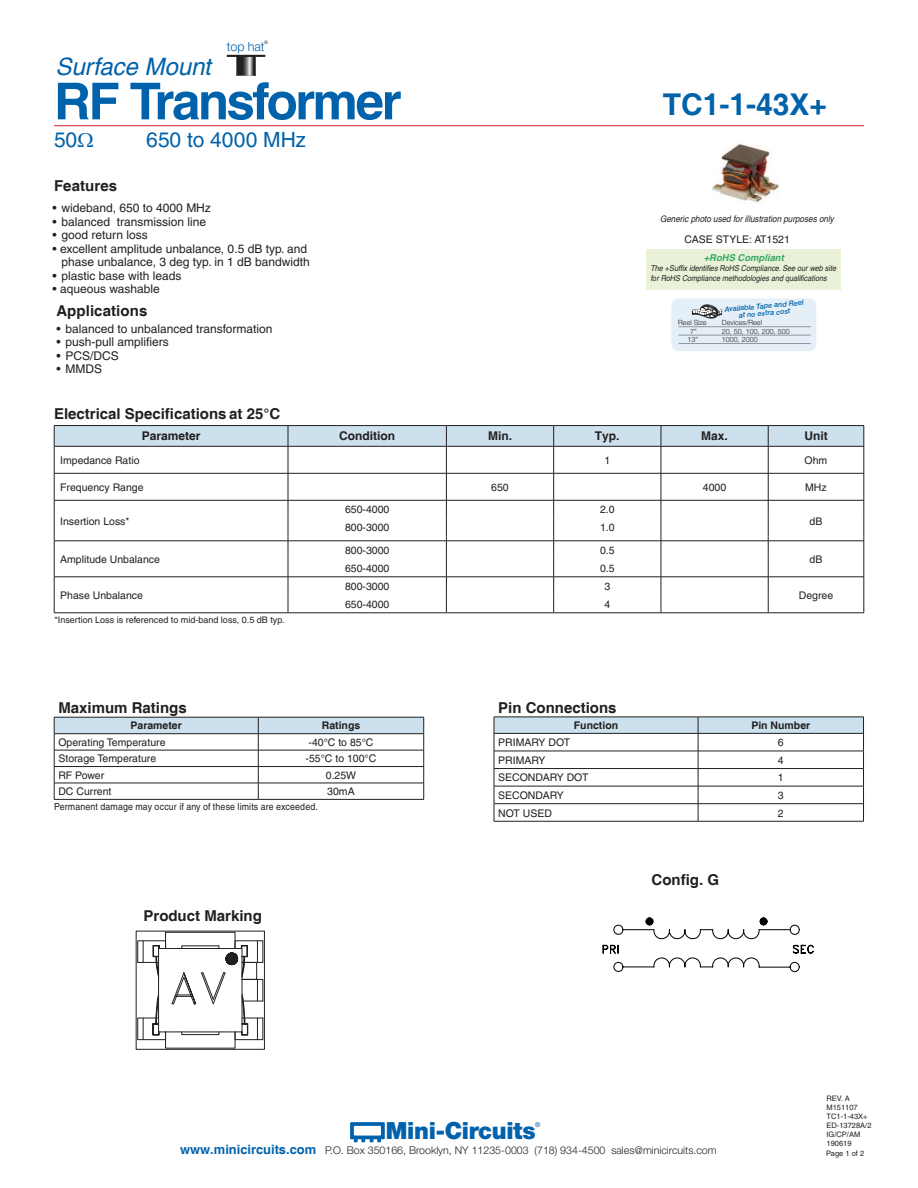
<style>
.page{position:relative;width:918px;height:1188px;background:#fff}
.page>*{position:absolute;margin:0;border:0;box-sizing:border-box;transform-origin:0 0}
.t1{font:700 51px "Helvetica";letter-spacing:-.045em;color:#0062ab}
.t2{font:700 30px "Helvetica";color:#0062ab}
.t3{font:italic 24px "Helvetica";letter-spacing:-.005em;color:#0062ab}
.t4{font:900 23.7px "Helvetica Neue";letter-spacing:-.015em;color:#0062ab}
.t5{font:21px "Helvetica";color:#0062ab}
.t6{font:700 15px "Helvetica";color:#221f1f}
.t7{font:300 12.6px "Helvetica Neue";color:#0062ab}
.t8{font:12px/13.5px "Helvetica";color:#221f1f;text-align:right}
.t9{font:700 12px "Helvetica";color:#221f1f}
.t10{font:300 10.65px "Helvetica Neue";color:#221f1f}
.t11{font:10.5px "Helvetica";color:#221f1f}
.t12{font:700 10.5px "Helvetica";color:#221f1f}
.t13{font:9.75px "Helvetica";letter-spacing:.02em;color:#221f1f;scale:.9 1}
.t14{font:italic 700 9.45px "Helvetica";color:rgb(7 148 68/.8)}
.t15{font:9px "Helvetica";color:#221f1f}
.t16{font:italic 9px "Helvetica";color:#221f1f;scale:.9 1}
.t17{font:italic 8.1px/9.8px "Helvetica";color:#221f1f;scale:.9 1}
.t18{font:7.5px/9px "Helvetica";color:#221f1f}
.t19{font:300 7.2px "Helvetica Neue";color:#221f1f}
.t20{font:italic 500 7.2px/7.2px "Helvetica Neue";color:#0062ab;text-align:center}
.t21{font:500 6.6px "Helvetica Neue";color:#0062ab}
.t22{font:300 4.8px "Helvetica Neue";color:#221f1f}
.s1{font-family:"Helvetica";font-weight:700;font-size:12.9px;color:#0062ab}
</style>
<div class="page">
<svg style="left:350px;top:1122px;width:35px;height:20px"></svg>
<hr style="left:54px;top:125px;width:810px;height:1px;background:#d12229">
<svg style="left:236px;top:57px;width:20px;height:19px"></svg>
<hr style="left:227px;top:55px;width:38px;height:2px;background:#221f1f">
<svg style="left:54px;top:717px;width:370px;height:82px"></svg>
<hr style="left:54px;top:799px;width:204px;height:1px;background:#221f1f">
<hr style="left:258px;top:799px;width:166px;height:1px;background:#221f1f">
<svg style="left:494px;top:717px;width:370px;height:104px"></svg>
<hr style="left:494px;top:803px;width:204px;height:1px;background:#221f1f">
<hr style="left:698px;top:803px;width:165px;height:1px;background:#221f1f">
<hr style="left:494px;top:821px;width:204px;height:1px;background:#221f1f">
<hr style="left:698px;top:821px;width:166px;height:1px;background:#221f1f">
<hr style="left:54px;top:425px;width:234px;height:1px;background:#221f1f">
<hr style="left:288px;top:425px;width:158px;height:1px;background:#221f1f">
<hr style="left:446px;top:425px;width:108px;height:1px;background:#221f1f">
<hr style="left:554px;top:425px;width:107px;height:1px;background:#221f1f">
<hr style="left:661px;top:425px;width:107px;height:1px;background:#221f1f">
<hr style="left:768px;top:425px;width:96px;height:1px;background:#221f1f">
<hr style="left:288px;top:613px;width:158px;height:1px;background:#221f1f">
<hr style="left:54px;top:613px;width:234px;height:1px;background:#221f1f">
<hr style="left:446px;top:613px;width:108px;height:1px;background:#221f1f">
<hr style="left:554px;top:613px;width:107px;height:1px;background:#221f1f">
<hr style="left:661px;top:613px;width:107px;height:1px;background:#221f1f">
<hr style="left:768px;top:613px;width:96px;height:1px;background:#221f1f">
<svg style="left:54px;top:426px;width:811px;height:187px"></svg>
<svg style="left:135px;top:930px;width:130px;height:119px"></svg>
<div style="left:647px;top:249px;width:194px;height:41px;background:#e9f2d8"></div>
<div style="left:671px;top:299px;width:145px;height:52px;background:#e5eff7;border-radius:7px"></div>
<hr style="left:679px;top:343px;width:132px;height:1px;background:#939597">
<hr style="left:679px;top:335px;width:132px;height:1px;background:#939597">
<hr style="left:679px;top:326px;width:132px;height:1px;background:#939597">
<svg style="left:692px;top:298px;width:30px;height:30px"></svg>
<img style="left:712px;top:142px;width:67px;height:61px">
<svg style="left:602px;top:917px;width:212px;height:56px"></svg>
<h3 class="t3" style="left:56px;top:53px;width:157px">Surface Mount</h3>
<p class="t22" style="left:264px;top:40px;width:5px">®</p>
<p class="t7" style="left:227px;top:42px;width:39px">top hat</p>
<h1 class="t1" style="left:54px;top:72px;width:349px">RF Transformer</h1>
<h3 class="t5" style="left:54px;top:131px;width:25px">50</h3>
<h3 class="t5" style="left:146px;top:131px;width:161px">650 to 4000 MHz</h3>
<h3 class="t6" style="left:54px;top:177px;width:65px">Features</h3>
<p class="t8" style="left:53px;top:202px;width:160px">• wideband, 650 to 4000 MHz</p>
<p class="t8" style="left:53px;top:216px;width:155px">• balanced transmission line</p>
<p class="t8" style="left:53px;top:229px;width:97px">• good return loss</p>
<p class="t8" style="left:53px;top:243px;width:259px">• excellent amplitude unbalance, 0.5 dB typ. and phase unbalance, 3 deg typ. in 1 dB bandwidth</p>
<p class="t8" style="left:53px;top:270px;width:131px">• plastic base with leads</p>
<p class="t8" style="left:53px;top:283px;width:109px">• aqueous washable</p>
<p class="t8" style="left:56px;top:323px;width:218px">• balanced to unbalanced transformation</p>
<p class="t8" style="left:56px;top:337px;width:114px">• push-pull amplifiers</p>
<p class="t8" style="left:56px;top:350px;width:64px">• PCS/DCS</p>
<p class="t8" style="left:56px;top:364px;width:47px">• MMDS</p>
<h3 class="t6" style="left:56px;top:302px;width:92px">Applications</h3>
<h3 class="t6" style="left:54px;top:404px;width:228px">Electrical Speci昀椀cations at 25°C</h3>
<h2 class="t2" style="left:663px;top:87px;width:166px">TC1-1-43X+</h2>
<p class="t16" style="left:660px;top:215px;width:195px">Generic photo used for illustration purposes only</p>
<p class="t11" style="left:684px;top:235px;width:107px">CASE STYLE: AT1521</p>
<p class="t14" style="left:704px;top:254px;width:83px">+RoHS Compliant</p>
<p class="t17" style="left:651px;top:264px;width:209px">The +Suffix identifies RoHS Compliance.See our web site for RoHS Compliance methodologies and qualifications</p>
<p class="t20" style="left:724px;top:306px;width:81px;rotate:-5deg">Available Tape and Reel at no extra cost</p>
<p class="t19" style="left:678px;top:320px;width:30px">Reel Size</p>
<p class="t19" style="left:722px;top:320px;width:42px">Devices/Reel</p>
<p class="t19" style="left:690px;top:329px;width:8px">7”</p>
<p class="t19" style="left:722px;top:329px;width:70px">20, 50, 100, 200, 500</p>
<p class="t19" style="left:687px;top:337px;width:12px">13”</p>
<p class="t19" style="left:722px;top:337px;width:38px">1000, 2000</p>
<p class="t9" style="left:142px;top:429px;width:60px">Parameter</p>
<p class="t9" style="left:339px;top:429px;width:57px">Condition</p>
<p class="t9" style="left:488px;top:429px;width:25px">Min.</p>
<p class="t9" style="left:595px;top:429px;width:26px">Typ.</p>
<p class="t9" style="left:701px;top:429px;width:28px">Max.</p>
<p class="t9" style="left:804px;top:429px;width:25px">Unit</p>
<p class="t11" style="left:60px;top:456px;width:81px">Impedance Ratio</p>
<p class="t11" style="left:604px;top:456px;width:7px">1</p>
<p class="t11" style="left:805px;top:456px;width:24px">Ohm</p>
<p class="t11" style="left:60px;top:483px;width:85px">Frequency Range</p>
<p class="t11" style="left:491px;top:483px;width:19px">650</p>
<p class="t11" style="left:703px;top:483px;width:25px">4000</p>
<p class="t11" style="left:805px;top:483px;width:23px">MHz</p>
<p class="t11" style="left:60px;top:517px;width:71px">Insertion Loss*</p>
<p class="t11" style="left:345px;top:506px;width:46px">650-4000</p>
<p class="t11" style="left:600px;top:506px;width:16px">2.0</p>
<p class="t11" style="left:810px;top:517px;width:14px">dB</p>
<p class="t11" style="left:345px;top:524px;width:46px">800-3000</p>
<p class="t11" style="left:600px;top:524px;width:16px">1.0</p>
<p class="t11" style="left:60px;top:555px;width:101px">Amplitude Unbalance</p>
<p class="t11" style="left:60px;top:591px;width:84px">Phase Unbalance</p>
<p class="t15" style="left:54px;top:617px;width:232px">*Insertion Loss is referenced to mid-band loss, 0.5 dB typ.</p>
<p class="t11" style="left:345px;top:546px;width:46px">800-3000</p>
<p class="t11" style="left:600px;top:546px;width:16px">0.5</p>
<p class="t11" style="left:345px;top:564px;width:46px">650-4000</p>
<p class="t11" style="left:600px;top:564px;width:16px">0.5</p>
<p class="t11" style="left:345px;top:582px;width:46px">800-3000</p>
<p class="t11" style="left:604px;top:582px;width:7px">3</p>
<p class="t11" style="left:345px;top:600px;width:46px">650-4000</p>
<p class="t11" style="left:604px;top:600px;width:7px">4</p>
<p class="t11" style="left:810px;top:555px;width:14px">dB</p>
<p class="t11" style="left:799px;top:591px;width:36px">Degree</p>
<h3 class="t6" style="left:58px;top:699px;width:130px">Maximum Ratings</h3>
<p class="t12" style="left:131px;top:719px;width:53px">Parameter</p>
<p class="t12" style="left:322px;top:719px;width:40px">Ratings</p>
<p class="t11" style="left:58px;top:738px;width:109px">Operating Temperature</p>
<p class="t11" style="left:309px;top:738px;width:67px">-40°C to 85°C</p>
<p class="t11" style="left:58px;top:755px;width:99px">Storage Temperature</p>
<p class="t11" style="left:306px;top:755px;width:72px">-55°C to 100°C</p>
<p class="t11" style="left:58px;top:771px;width:47px">RF Power</p>
<p class="t11" style="left:326px;top:771px;width:32px">0.25W</p>
<p class="t11" style="left:58px;top:788px;width:55px">DC Current</p>
<p class="t11" style="left:327px;top:788px;width:29px">30mA</p>
<p class="t13" style="left:54px;top:803px;width:295px">Permanent damage may occur if any of these limits are exceeded.</p>
<h3 class="t6" style="left:143px;top:906px;width:120px">Product Marking</h3>
<h3 class="t6" style="left:498px;top:698px;width:120px">Pin Connections</h3>
<p class="t12" style="left:574px;top:719px;width:46px">Function</p>
<p class="t12" style="left:751px;top:719px;width:60px">Pin Number</p>
<p class="t11" style="left:498px;top:739px;width:73px">PRIMARY DOT</p>
<p class="t11" style="left:778px;top:739px;width:7px">6</p>
<p class="t11" style="left:498px;top:756px;width:49px">PRIMARY</p>
<p class="t11" style="left:778px;top:756px;width:7px">4</p>
<p class="t11" style="left:498px;top:774px;width:92px">SECONDARY DOT</p>
<p class="t11" style="left:778px;top:774px;width:7px">1</p>
<p class="t11" style="left:498px;top:791px;width:67px">SECONDARY</p>
<p class="t11" style="left:778px;top:791px;width:7px">3</p>
<p class="t11" style="left:498px;top:809px;width:55px">NOT USED</p>
<p class="t11" style="left:778px;top:809px;width:7px">2</p>
<h3 class="t6" style="left:652px;top:871px;width:69px">Con昀椀g. G</h3>
<h3 class="t4" style="left:386px;top:1117px;width:151px">Mini-Circuits</h3>
<p class="t21" style="left:535px;top:1121px;width:7px">®</p>
<p class="t10" style="left:180px;top:1147px;width:538px"><span class="s1">www.minicircuits.com</span> P.O. Box 350166, Brooklyn, NY 11235-0003 (718) 934-4500 sales@minicircuits.com</p>
<p class="t18" style="left:826px;top:1095px;width:47px">REV. A<br>M151107<br>TC1-1-43X+<br>ED-13728A/2<br>IG/CP/AM<br>190619</p>
<p class="t18" style="left:826px;top:1150px;width:40px">Page 1 of 2</p>
</div>
